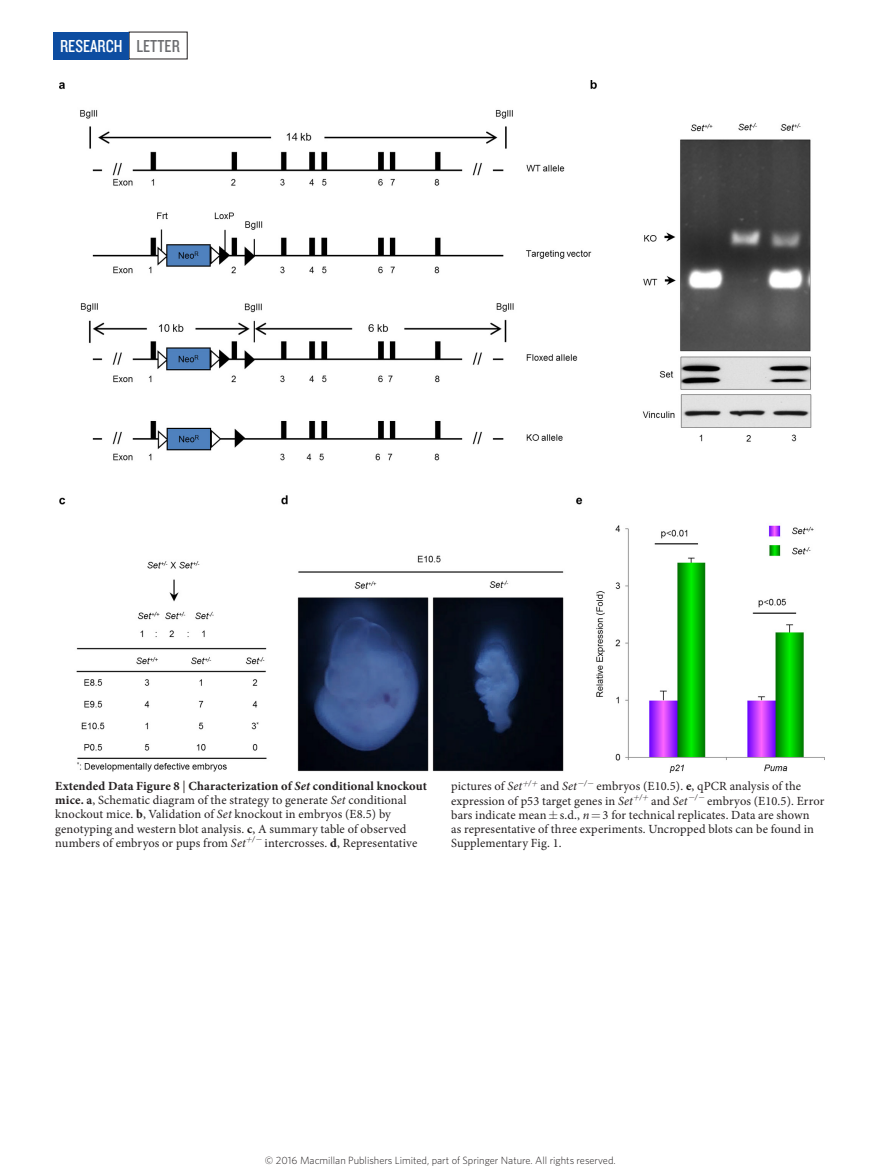
<style>
.page{position:relative;width:893px;height:1174px;background:#fff}
.page>*{position:absolute;margin:0;border:0;box-sizing:border-box;transform-origin:0 0}
.t1{font:18px "Knockout 29 Junior Ltweight";color:#fff}
.t2{font:12.45px/14.2px "Minion Pro";letter-spacing:.01em;color:#231f20}
.t3{font:300 10.5px "Whitney";color:#231f20}
.s1{color:#6c6d70}
.s2{font-weight:700}
.s3{font-weight:700;font-style:italic}
.s4{font-style:italic}
</style>
<div class="page">
<div style="left:53px;top:32px;width:76px;height:27px;background:#0d4da1"></div>
<img style="left:60px;top:81px;width:765px;height:691px">
<h1 class="t1" style="left:60px;top:34px;width:121px">RESEARCH <span class="s1">LETTER</span></h1>
<p class="t2" style="left:55px;top:778px;width:373px"><span class="s2">Extended Data Figure 8</span> | <span class="s2">Characterization of</span> <span class="s3">Set</span> <span class="s2">conditional knockout mice. a</span>, Schematic diagram of the strategy to generate <span class="s4">Set</span> conditional knockout mice. <span class="s2">b</span>, Validation of <span class="s4">Set</span> knockout in embryos (E8.5) by genotyping and western blot analysis. <span class="s2">c</span>, A summary table of observed numbers of embryos or pups from <span class="s4">Set</span> <sup>/</sup>− intercrosses. <span class="s2">d</span>, Representative</p>
<p class="t2" style="left:451px;top:779px;width:375px">pictures of <span class="s4">Set</span> <sup>/</sup> and <span class="s4">Set</span>−<sup>/</sup>− embryos (E10.5). <span class="s2">e</span>, qPCR analysis of the expression of p53 target genes in <span class="s4">Set</span> <sup>/</sup> and <span class="s4">Set</span>−<sup>/</sup>− embryos (E10.5). Error bars indicate mean s.d., <span class="s4">n</span> 3 for technical replicates. Data are shown<br>as representative of three experiments. Uncropped blots can be found in Supplementary Fig. 1.</p>
<p class="t3" style="left:265px;top:1153px;width:352px">© 2016 Macmillan Publishers Limited, part of Springer Nature. All rights reserved.</p>
</div>
